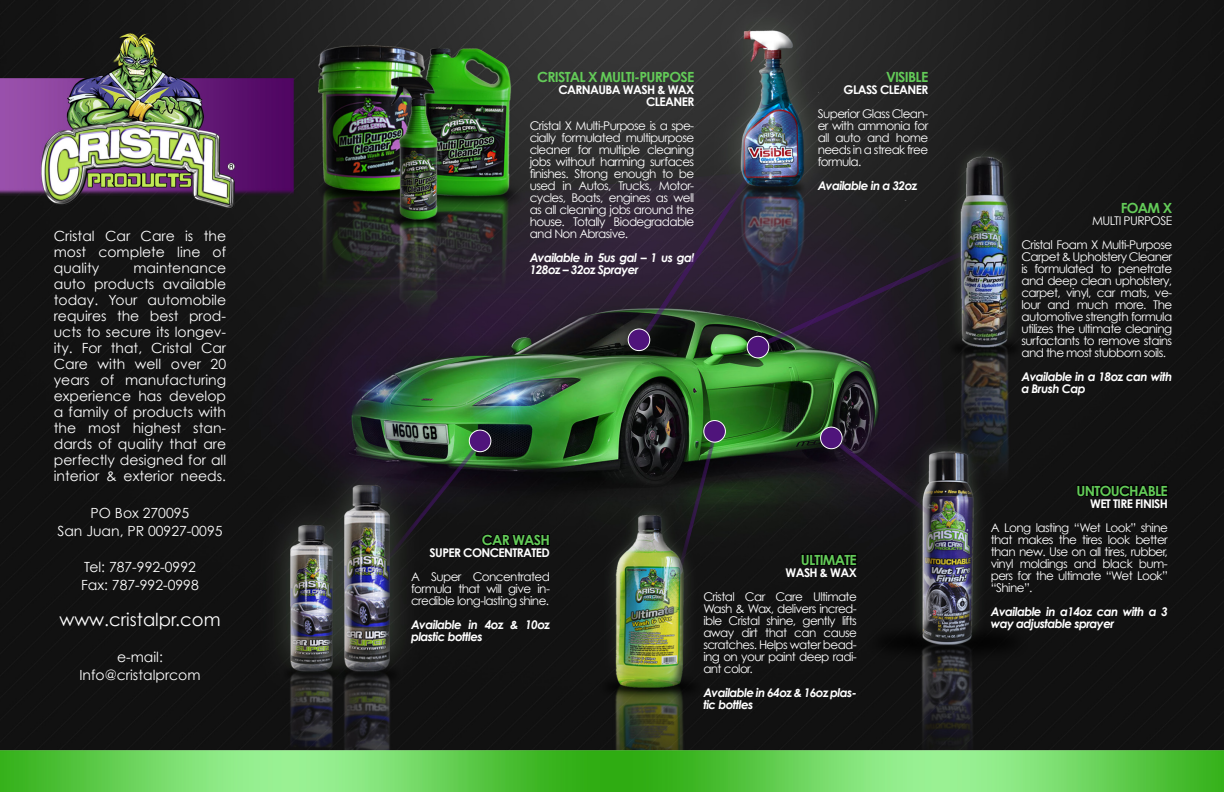
<style>
.page{position:relative;width:1224px;height:792px;background:#fff}
.page>*{position:absolute;margin:0;border:0;box-sizing:border-box;transform-origin:0 0}
.t1{font:18px "Century Gothic";color:#fff}
.t2{font:14px/16px "Century Gothic";color:#fff;text-align:justify}
.t3{font:700 14px "Century Gothic";letter-spacing:-.05em;color:#63cb58}
.t4{font:12px/12px "Century Gothic";letter-spacing:-.05em;color:#fff;text-align:justify}
.t5{font:italic 700 12px/12px "Century Gothic";letter-spacing:-.05em;color:#fff}
.t6{font:700 12px/12px "Century Gothic";letter-spacing:-.05em;color:#fff;text-align:right}
</style>
<div class="page">
<img style="left:0;top:0;width:1224px;height:727px">
<svg style="left:1076px;top:482px;width:93px;height:17px;background:#070707"></svg>
<svg style="left:669px;top:430px;width:49px;height:173px;background:#222c20"></svg>
<svg style="left:831px;top:438px;width:121px;height:94px;background:#272328"></svg>
<img style="left:639px;top:149px;width:352px;height:197px">
<div style="left:628px;top:329px;width:22px;height:22px;background:#4f147b;border-radius:50%"></div>
<div style="left:628px;top:328px;width:22px;height:23px;border:1px solid #fff;border-radius:50%"></div>
<div style="left:469px;top:430px;width:22px;height:22px;background:#4f147b;border-radius:50%"></div>
<div style="left:469px;top:430px;width:22px;height:22px;border:1px solid #fff;border-radius:50%"></div>
<div style="left:821px;top:427px;width:21px;height:22px;background:#4f147b;border-radius:50%"></div>
<div style="left:820px;top:427px;width:23px;height:22px;border:1px solid #fff;border-radius:50%"></div>
<div style="left:704px;top:421px;width:21px;height:21px;background:#4f147b;border-radius:50%"></div>
<div style="left:703px;top:420px;width:23px;height:23px;border:1px solid #fff;border-radius:50%"></div>
<div style="left:747px;top:336px;width:22px;height:22px;background:#4f147b;border-radius:50%"></div>
<div style="left:747px;top:336px;width:22px;height:22px;border:1px solid #fff;border-radius:50%"></div>
<svg style="left:370px;top:443px;width:181px;height:137px;background:#1f2421"></svg>
<svg style="left:800px;top:550px;width:58px;height:18px"></svg>
<img style="left:0;top:727px;width:1224px;height:65px">
<p class="t2" style="left:54px;top:228px;width:174px">Cristal Car Care is the most complete line of quality</p>
<p class="t2" style="left:54px;top:260px;width:174px;text-indent:80px">maintenance auto products available today. Your automobile requires the best prod&shy;ucts to secure its longev&shy;ity. For that, Cristal Car Care with well over 20 years of manufacturing experience has develop a family of products with the most highest stan&shy;dards of quality that are perfectly designed for all interior &amp; exterior needs.</p>
<p class="t2" style="left:91px;top:505px;width:100px">PO Box 270095</p>
<p class="t2" style="left:57px;top:523px;width:167px">San Juan, PR 00927-0095</p>
<p class="t2" style="left:84px;top:559px;width:113px">Tel: 787-992-0992</p>
<p class="t2" style="left:81px;top:577px;width:119px">Fax: 787-992-0998</p>
<p class="t1" style="left:59px;top:609px;width:163px">www.cristalpr.com</p>
<p class="t2" style="left:117px;top:649px;width:47px">e-mail:</p>
<p class="t2" style="left:79px;top:667px;width:123px">Info@cristalprcom</p>
<p class="t3" style="left:537px;top:68px;width:159px">CRISTAL X MULTI-PURPOSE</p>
<p class="t6" style="left:558px;top:83px;width:137px">CARNAUBA WASH &amp; WAX<br>CLEANER</p>
<p class="t4" style="left:530px;top:120px;width:166px">Cristal X Multi-Purpose is a spe&shy;cially formulated multipurpose cleaner for multiple cleaning jobs without harming surfaces finishes. Strong enough to be used in Autos, Trucks, Motor&shy;cycles, Boats, engines as well as all cleaning jobs around the house. Totally Biodegradable and Non Abrasive.</p>
<p class="t5" style="left:530px;top:251px;width:166px">Available in 5us gal – 1 us gal<br>128oz – 32oz Sprayer</p>
<p class="t3" style="left:886px;top:68px;width:44px">VISIBLE</p>
<p class="t6" style="left:844px;top:83px;width:86px">GLASS CLEANER</p>
<p class="t4" style="left:818px;top:108px;width:112px">Superior Glass Clean&shy;er with ammonia for all auto and home needs in a streak free formula.</p>
<p class="t5" style="left:818px;top:179px;width:101px">Available in a 32oz</p>
<p class="t3" style="left:482px;top:531px;width:70px">CAR WASH</p>
<p class="t6" style="left:430px;top:547px;width:122px">SUPER CONCENTRATED</p>
<p class="t4" style="left:411px;top:571px;width:140px">A Super Concentrated formula that will give in&shy;credible long-lasting shine.</p>
<p class="t5" style="left:411px;top:618px;width:140px">Available in 4oz &amp; 10oz plastic bottles</p>
<p class="t3" style="left:801px;top:551px;width:58px">ULTIMATE</p>
<p class="t6" style="left:786px;top:566px;width:73px">WASH &amp; WAX</p>
<p class="t4" style="left:703px;top:590px;width:155px">Cristal Car Care Ultimate Wash &amp; Wax, delivers incred&shy;ible Cristal shine, gently lifts away dirt that can cause scratches. Helps water bead&shy;ing on your paint deep radi&shy;ant color.</p>
<p class="t5" style="left:703px;top:686px;width:155px">Available in 64oz &amp; 16oz plas&shy;tic bottles</p>
<p class="t3" style="left:1121px;top:199px;width:53px">FOAM X</p>
<p class="t4" style="left:1092px;top:214px;width:82px">MULTI PURPOSE</p>
<p class="t4" style="left:1021px;top:238px;width:152px">Cristal Foam X Multi-Purpose Carpet &amp; Upholstery Cleaner is formulated to penetrate and deep clean upholstery, carpet, vinyl, car mats, ve&shy;lour and much more. The automotive strength formula utilizes the ultimate cleaning surfactants to remove stains and the most stubborn soils.</p>
<p class="t5" style="left:1021px;top:370px;width:152px">Available in a 18oz can with a Brush Cap</p>
<p class="t3" style="left:1077px;top:482px;width:93px">UNTOUCHABLE</p>
<p class="t6" style="left:1090px;top:497px;width:79px">WET TIRE FINISH</p>
<p class="t4" style="left:991px;top:521px;width:179px">A Long lasting “Wet Look” shine that makes the tires look better than new. Use on all tires, rubber, vinyl moldings and black bum&shy;pers for the ultimate “Wet Look” “Shine”.</p>
<p class="t5" style="left:991px;top:605px;width:179px">Available in a14oz can with a 3 way adjustable sprayer</p>
</div>
